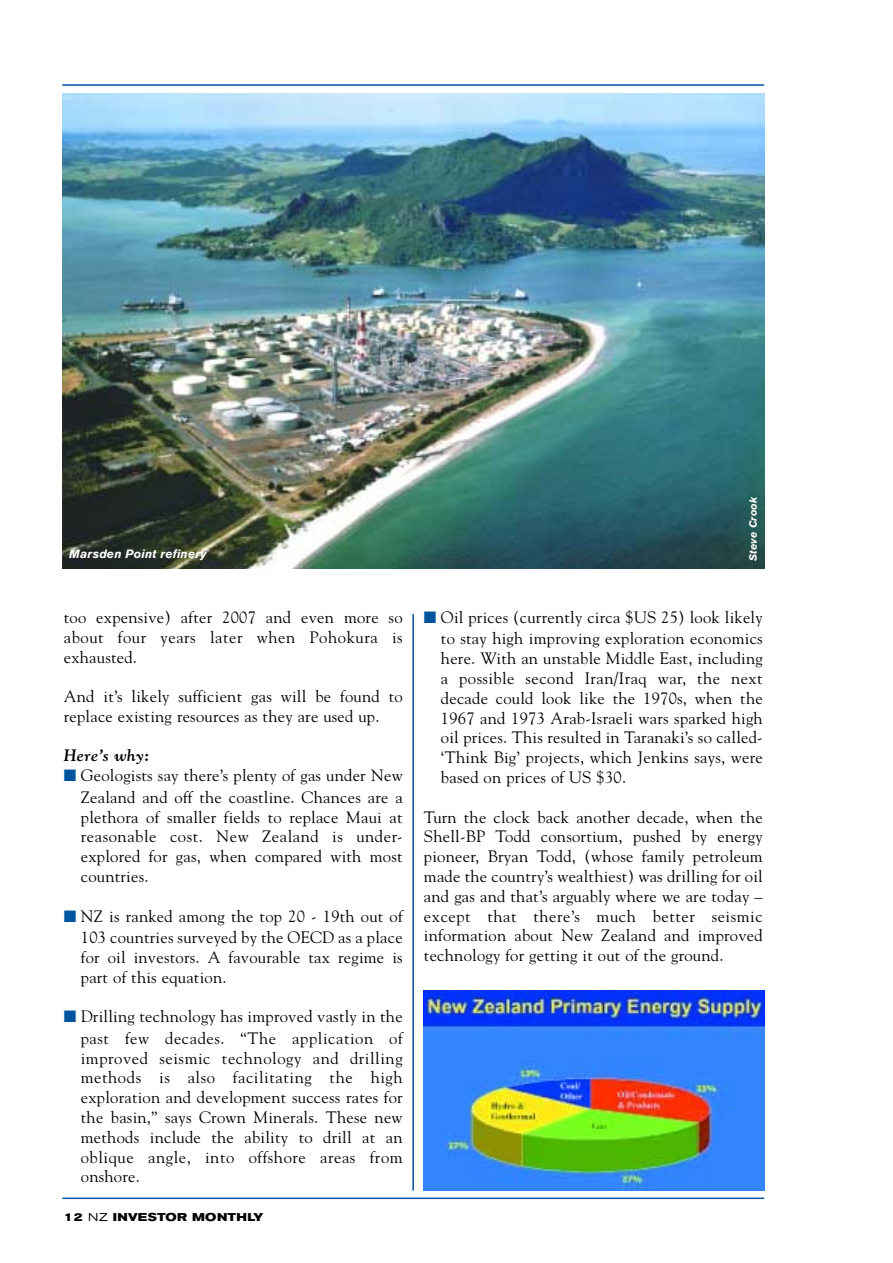
<style>
.page{position:relative;width:893px;height:1263px;background:#fff}
.page>*{position:absolute;margin:0;border:0;box-sizing:border-box;transform-origin:0 0}
.t1{font:16.5px/19.8px "Goudy";letter-spacing:.015em;color:#000;text-align:justify}
.t2{font:italic 700 16.5px "Goudy";letter-spacing:.015em;color:#000}
.t3{font:italic 700 12px "Akzidenz Grotesk BE";letter-spacing:.01em;color:#fff}
.t4{font:700 expanded 11.25px "Akzidenz Grotesk BE";letter-spacing:.015em;color:#000}
.t5{font:italic 700 10.5px "Akzidenz Grotesk BE";letter-spacing:.01em;color:#fff}
.s1{color:#00569e}
.s2{font-weight:400}
</style>
<div class="page">
<hr style="left:62px;top:1198px;width:702px;height:1px;background:#00569e">
<hr style="left:62px;top:84px;width:702px;height:2px;background:#00569e">
<hr style="left:412px;top:614px;width:2px;height:577px;background:#00569e">
<img style="left:424px;top:990px;width:340px;height:201px">
<img style="left:62px;top:94px;width:702px;height:474px">
<p class="t3" style="left:69px;top:550px;width:139px">Marsden Point refinery</p>
<p class="t1" style="left:64px;top:609px;width:340px">too expensive) after 2007 and even more so about four years later when Pohokura is exhausted.</p>
<p class="t1" style="left:64px;top:688px;width:340px">And it’s likely sufficient gas will be found to replace existing resources as they are used up.</p>
<p class="t2" style="left:64px;top:749px;width:87px">Here’s why:</p>
<p class="t1" style="left:64px;top:766px;width:340px;line-height:21.5px;text-align:right"><span class="s1">■</span> Geologists say there’s plenty of gas under New<br>Zealand and off the coastline. Chances are a</p>
<p class="t1" style="left:81px;top:808px;width:323px">plethora of smaller fields to replace Maui at reasonable cost. New Zealand is under&shy;explored for gas, when compared with most countries.</p>
<p class="t1" style="left:64px;top:906px;width:340px;line-height:21.5px;text-align:right"><span class="s1">■</span> NZ is ranked among the top 20 - 19th out of<br>103 countries surveyed by the OECD as a place</p>
<p class="t1" style="left:81px;top:949px;width:323px">for oil investors. A favourable tax regime is part of this equation.</p>
<p class="t1" style="left:64px;top:1007px;width:340px;line-height:21.5px;text-align:right"><span class="s1">■</span> Drilling technology has improved vastly in the past few decades. “The application of</p>
<p class="t1" style="left:81px;top:1049px;width:323px">improved seismic technology and drilling methods is also facilitating the high exploration and development success rates for the basin,” says Crown Minerals. These new methods include the ability to drill at an oblique angle, into offshore areas from onshore.</p>
<p class="t4" style="left:64px;top:1213px;width:201px">12 <span class="s2">NZ</span> INVESTOR MONTHLY</p>
<p class="t5" style="left:749px;top:561px;width:66px;rotate:-90deg">Steve Crook</p>
<p class="t1" style="left:424px;top:608px;width:340px;line-height:21.5px;text-align:right"><span class="s1">■</span> Oil prices (currently circa $US 25) look likely to stay high improving exploration economics</p>
<p class="t1" style="left:441px;top:650px;width:323px">here. With an unstable Middle East, including a possible second Iran/Iraq war, the next decade could look like the 1970s, when the 1967 and 1973 Arab-Israeli wars sparked high oil prices. This resulted in Taranaki’s so called-‘Think Big’ projects, which Jenkins says, were based on prices of US $30.</p>
<p class="t1" style="left:424px;top:808px;width:340px">Turn the clock back another decade, when the Shell-BP Todd consortium, pushed by energy pioneer, Bryan Todd, (whose family petroleum made the country’s wealthiest) was drilling for oil and gas and that’s arguably where we are today – except that there’s much better seismic information about New Zealand and improved technology for getting it out of the ground.</p>
</div>
